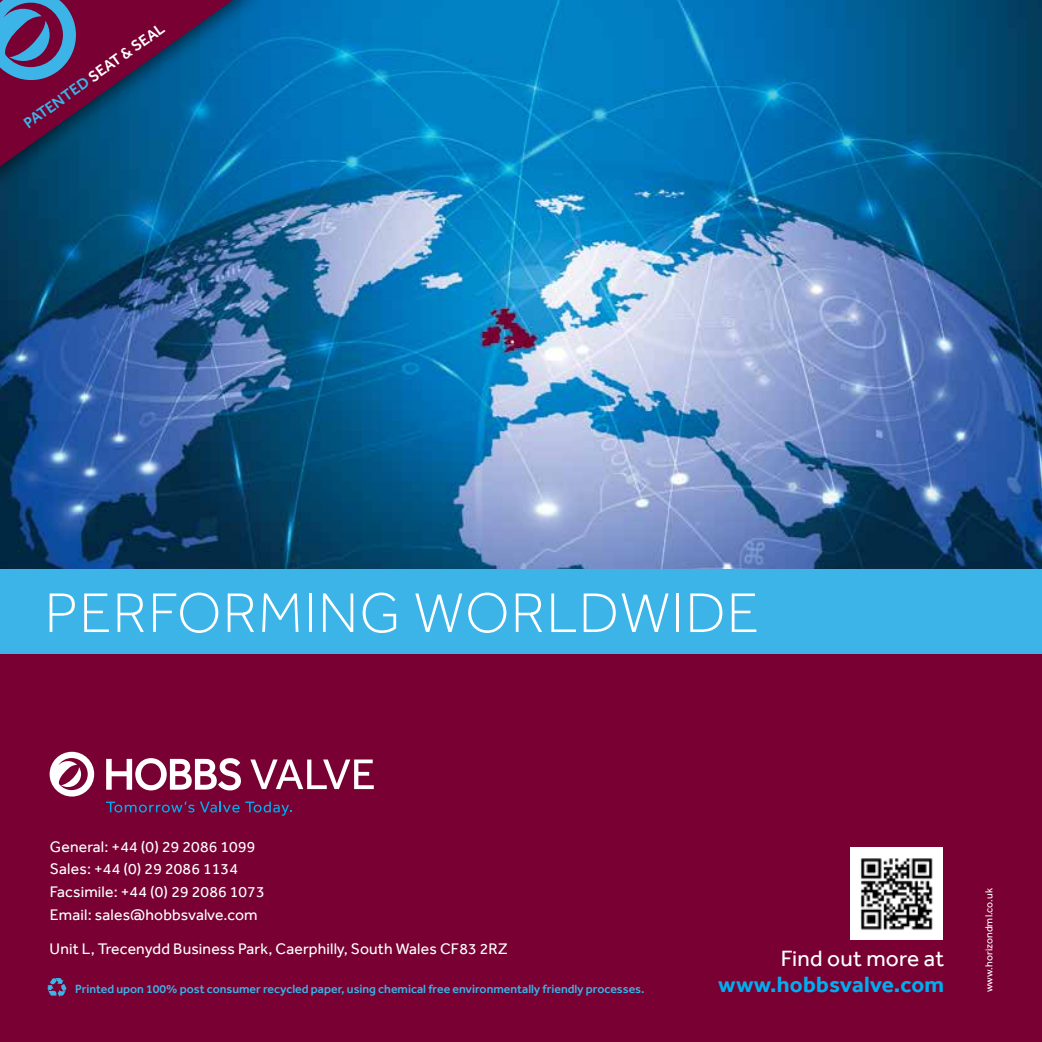
<style>
.page{position:relative;width:1042px;height:1042px;background:#fff}
.page>*{position:absolute;margin:0;border:0;box-sizing:border-box;transform-origin:0 0}
.t1{font:300 57.75px "Effra";letter-spacing:.02em;color:#fff}
.t2{font:700 22.75px "Effra";letter-spacing:.01em;color:#00aeef}
.t3{font:22.75px "Effra";letter-spacing:.01em;color:#fff}
.t4{font:15.75px/22.8px "Effra";letter-spacing:.01em;color:#fff}
.t5{font:500 15.75px "Effra";color:#fff}
.t6{font:500 12.25px "Effra";color:#3cb4e7}
.t7{font:10.5px "Effra";letter-spacing:.01em;color:#fff}
.s1{color:#3cb4e7}
</style>
<div class="page">
<div style="left:0;top:568px;width:1042px;height:86px;background:#3cb4e7"></div>
<div style="left:0;top:654px;width:1042px;height:388px;background:#780032"></div>
<img style="left:0;top:0;width:1042px;height:568px">
<img style="left:850px;top:847px;width:92px;height:93px">
<svg style="left:106px;top:758px;width:135px;height:32px"></svg>
<svg style="left:250px;top:759px;width:124px;height:30px"></svg>
<svg style="left:50px;top:752px;width:44px;height:44px"></svg>
<svg style="left:106px;top:801px;width:88px;height:11px"></svg>
<svg style="left:200px;top:801px;width:92px;height:15px"></svg>
<div style="left:0;top:0;width:269px;height:196px;background:#000;opacity:.57"></div>
<svg style="left:0;top:0;width:233px;height:167px;background:#373c6f"></svg>
<svg style="left:47px;top:978px;width:19px;height:19px"></svg>
<p class="t5" style="left:21px;top:118px;width:170px;rotate:-36deg"><span class="s1">PATENTED</span> SEAT &amp; SEAL</p>
<h1 class="t1" style="left:45px;top:580px;width:716px">PERFORMING WORLDWIDE</h1>
<p class="t4" style="left:50px;top:835px;width:216px">General: +44 (0) 29 2086 1099<br>Sales: +44 (0) 29 2086 1134<br>Facsimile: +44 (0) 29 2086 1073<br>Email: sales@hobbsvalve.com</p>
<p class="t4" style="left:50px;top:937px;width:460px">Unit L, Trecenydd Business Park, Caerphilly, South Wales CF83 2RZ</p>
<p class="t6" style="left:75px;top:981px;width:571px">Printed upon 100% post consumer recycled paper, using chemical free environmentally friendly processes.</p>
<h2 class="t3" style="left:780px;top:945px;width:165px">Find out more at</h2>
<h2 class="t2" style="left:718px;top:971px;width:227px">www.hobbsvalve.com</h2>
<p class="t7" style="left:983px;top:992px;width:106px;rotate:-90deg">www.horizondml.co.uk</p>
</div>
